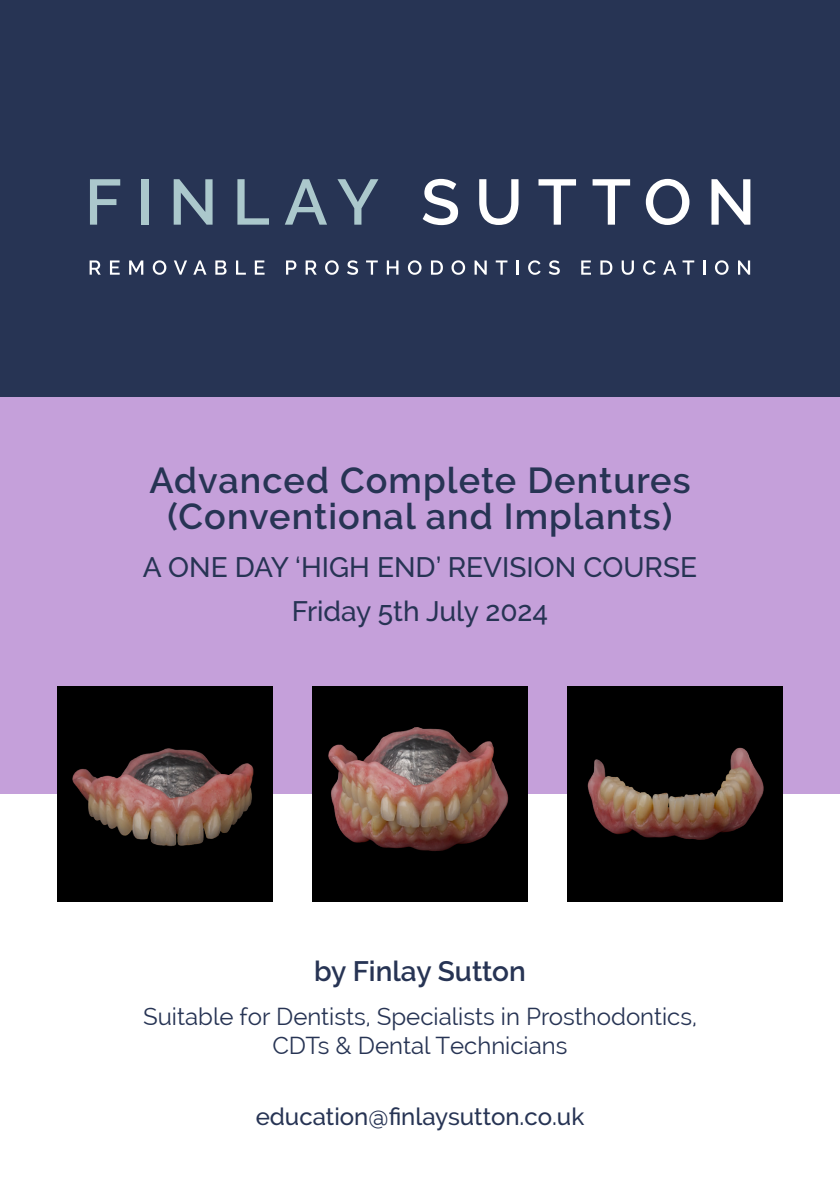
<style>
.page{position:relative;width:840px;height:1191px;background:#fff}
.page>*{position:absolute;margin:0;border:0;box-sizing:border-box;transform-origin:0 0}
.t1{font:600 36px/36px "Raleway";letter-spacing:.03em;color:#273454;text-align:center}
.t2{font:500 28px/43.4px "Raleway";color:#273454;text-align:center}
.t3{font:600 28px "Raleway";color:#273454}
.t4{font:24px/28.8px "Raleway";color:#273454;text-align:center}
.t5{font:500 24px "Raleway";color:#273454}
</style>
<div class="page">
<div style="left:0;top:397px;width:839px;height:397px;background:#c5a0da"></div>
<div style="left:0;top:0;width:839px;height:397px;background:#273454"></div>
<div style="left:57px;top:686px;width:215px;height:215px;background:#000"></div>
<img style="left:72px;top:748px;width:182px;height:98px">
<div style="left:312px;top:686px;width:215px;height:215px;background:#000"></div>
<img style="left:328px;top:727px;width:181px;height:124px">
<div style="left:567px;top:686px;width:215px;height:215px;background:#000"></div>
<img style="left:587px;top:747px;width:177px;height:93px">
<svg style="left:90px;top:179px;width:30px;height:46px"></svg>
<div style="left:141px;top:179px;width:8px;height:46px;background:#abc8cc"></div>
<svg style="left:173px;top:179px;width:39px;height:46px"></svg>
<svg style="left:237px;top:179px;width:32px;height:46px"></svg>
<svg style="left:285px;top:179px;width:42px;height:46px"></svg>
<svg style="left:337px;top:179px;width:41px;height:46px"></svg>
<svg style="left:422px;top:179px;width:36px;height:46px"></svg>
<svg style="left:479px;top:179px;width:39px;height:46px"></svg>
<svg style="left:538px;top:179px;width:37px;height:46px"></svg>
<svg style="left:592px;top:179px;width:37px;height:46px"></svg>
<svg style="left:645px;top:179px;width:44px;height:46px"></svg>
<svg style="left:711px;top:179px;width:39px;height:46px"></svg>
<svg style="left:90px;top:260px;width:11px;height:15px"></svg>
<svg style="left:110px;top:260px;width:10px;height:15px"></svg>
<svg style="left:129px;top:260px;width:14px;height:15px"></svg>
<svg style="left:153px;top:260px;width:13px;height:15px"></svg>
<svg style="left:174px;top:260px;width:13px;height:15px"></svg>
<svg style="left:193px;top:260px;width:13px;height:15px"></svg>
<svg style="left:215px;top:260px;width:11px;height:15px"></svg>
<svg style="left:236px;top:260px;width:10px;height:15px"></svg>
<svg style="left:255px;top:260px;width:9px;height:15px"></svg>
<svg style="left:286px;top:260px;width:10px;height:15px"></svg>
<svg style="left:305px;top:260px;width:11px;height:15px"></svg>
<svg style="left:325px;top:260px;width:13px;height:15px"></svg>
<svg style="left:347px;top:260px;width:11px;height:15px"></svg>
<svg style="left:366px;top:260px;width:11px;height:15px"></svg>
<svg style="left:386px;top:260px;width:12px;height:15px"></svg>
<svg style="left:407px;top:260px;width:14px;height:15px"></svg>
<svg style="left:431px;top:260px;width:11px;height:15px"></svg>
<svg style="left:451px;top:260px;width:14px;height:15px"></svg>
<svg style="left:474px;top:260px;width:12px;height:15px"></svg>
<svg style="left:495px;top:260px;width:12px;height:15px"></svg>
<svg style="left:516px;top:260px;width:2px;height:15px"></svg>
<svg style="left:528px;top:260px;width:12px;height:15px"></svg>
<svg style="left:548px;top:260px;width:11px;height:15px"></svg>
<svg style="left:581px;top:260px;width:9px;height:15px"></svg>
<svg style="left:600px;top:260px;width:12px;height:15px"></svg>
<svg style="left:621px;top:260px;width:12px;height:15px"></svg>
<svg style="left:643px;top:260px;width:12px;height:15px"></svg>
<svg style="left:663px;top:260px;width:13px;height:15px"></svg>
<svg style="left:682px;top:260px;width:11px;height:15px"></svg>
<hr style="left:702px;top:260px;width:3px;height:15px;background:#fff">
<svg style="left:715px;top:260px;width:13px;height:15px"></svg>
<svg style="left:738px;top:260px;width:11px;height:15px"></svg>
<h1 class="t1" style="left:149px;top:462px;width:542px">Advanced Complete Dentures (Conventional and Implants)</h1>
<p class="t2" style="left:143px;top:545px;width:555px">A ONE DAY ‘HIGH END’ REVISION COURSE<br>Friday 5th July 2024</p>
<p class="t3" style="left:314px;top:954px;width:213px">by Finlay Sutton</p>
<p class="t4" style="left:143px;top:1002px;width:555px">Suitable for Dentists, Specialists in Prosthodontics,<br>CDTs &amp; Dental Technicians</p>
<p class="t5" style="left:255px;top:1102px;width:330px">education@finlaysutton.co.uk</p>
</div>
